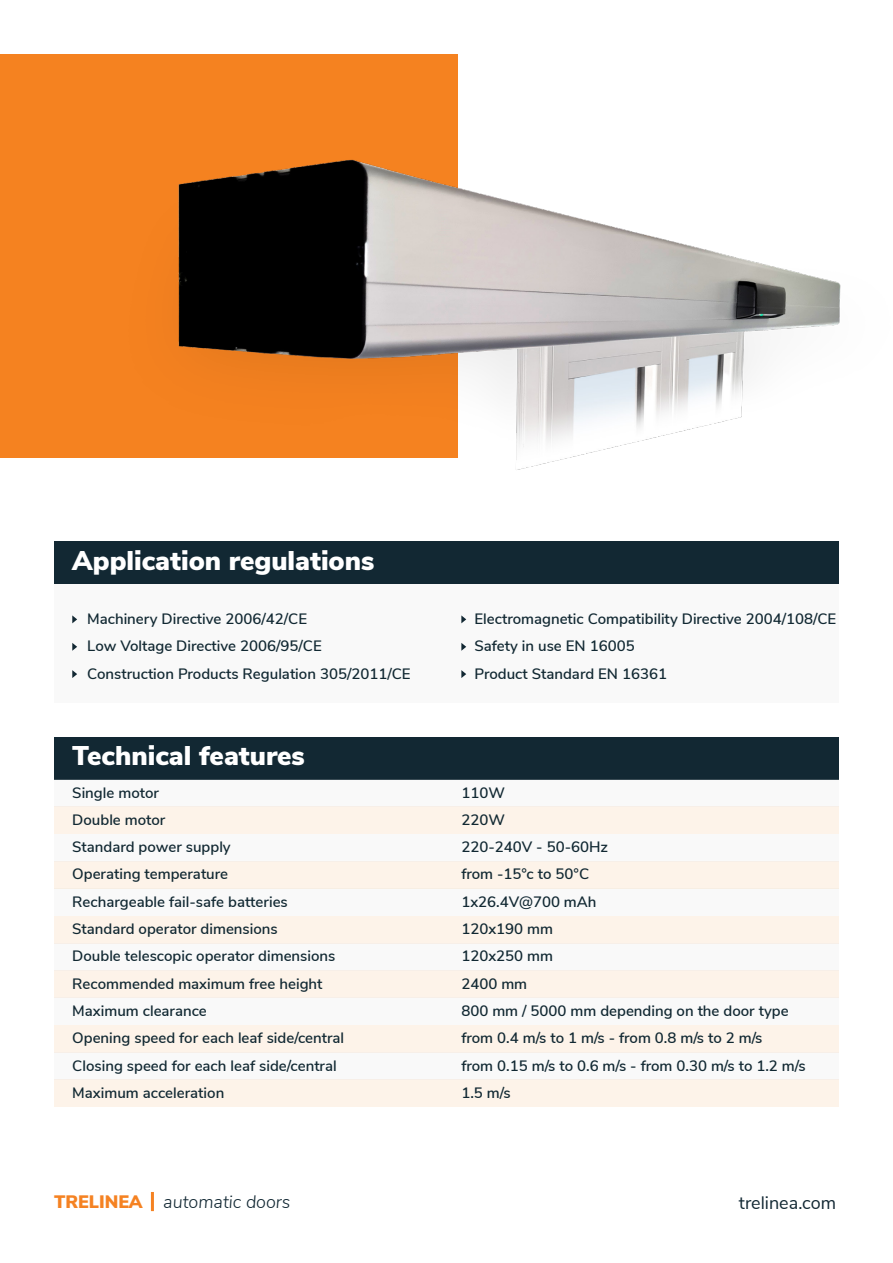
<style>
.page{position:relative;width:893px;height:1263px;background:#fff}
.page>*{position:absolute;margin:0;border:0;box-sizing:border-box;transform-origin:0 0}
.t1{font:900 27px "Nunito Sans";color:#fff}
.t2{font:italic 300 18px "Nunito Sans";color:#122833}
.t3{font:18px "Nunito Sans";color:#122833}
.t4{font:600 15px "Nunito Sans";color:#112832}
.s1{font-weight:900;font-style:normal;color:#f58222}
</style>
<div class="page">
<hr style="left:151px;top:1192px;width:3px;height:19px;background:#f58222">
<div style="left:0;top:54px;width:457px;height:404px;background:#f58220"></div>
<img style="left:178px;top:160px;width:663px;height:310px">
<div style="left:54px;top:580px;width:785px;height:123px;background:#f9f9f9"></div>
<div style="left:54px;top:737px;width:785px;height:42px;background:#122833"></div>
<div style="left:54px;top:888px;width:785px;height:28px;background:#f9f9f9"></div>
<div style="left:54px;top:807px;width:785px;height:27px;background:#fdf3e9"></div>
<div style="left:54px;top:970px;width:785px;height:28px;background:#fdf3e9"></div>
<div style="left:54px;top:861px;width:785px;height:27px;background:#fdf3e9"></div>
<div style="left:54px;top:1025px;width:785px;height:27px;background:#fdf3e9"></div>
<div style="left:54px;top:1080px;width:785px;height:27px;background:#fdf3e9"></div>
<div style="left:54px;top:916px;width:785px;height:27px;background:#fdf3e9"></div>
<div style="left:54px;top:834px;width:785px;height:27px;background:#f9f9f9"></div>
<div style="left:54px;top:779px;width:785px;height:28px;background:#f9f9f9"></div>
<div style="left:54px;top:998px;width:785px;height:27px;background:#f9f9f9"></div>
<div style="left:54px;top:943px;width:785px;height:27px;background:#f9f9f9"></div>
<div style="left:54px;top:1052px;width:785px;height:28px;background:#f9f9f9"></div>
<div style="left:54px;top:541px;width:785px;height:43px;background:#122833"></div>
<svg style="left:72px;top:615px;width:5px;height:8px"></svg>
<svg style="left:72px;top:643px;width:5px;height:8px"></svg>
<svg style="left:72px;top:670px;width:5px;height:8px"></svg>
<svg style="left:461px;top:615px;width:5px;height:8px"></svg>
<svg style="left:461px;top:643px;width:5px;height:8px"></svg>
<svg style="left:461px;top:670px;width:5px;height:8px"></svg>
<p class="t1" style="left:72px;top:540px;width:304px">Application regulations</p>
<p class="t4" style="left:87px;top:608px;width:221px">Machinery Directive 2006/42/CE</p>
<p class="t4" style="left:87px;top:635px;width:236px">Low Voltage Directive 2006/95/CE</p>
<p class="t4" style="left:87px;top:662px;width:325px">Construction Products Regulation 305/2011/CE</p>
<p class="t4" style="left:474px;top:608px;width:363px">Electromagnetic Compatibility Directive 2004/108/CE</p>
<p class="t4" style="left:474px;top:635px;width:162px">Safety in use EN 16005</p>
<p class="t4" style="left:474px;top:662px;width:194px">Product Standard EN 16361</p>
<p class="t1" style="left:72px;top:736px;width:234px">Technical features</p>
<p class="t4" style="left:72px;top:781px;width:88px">Single motor</p>
<p class="t4" style="left:461px;top:781px;width:45px">110W</p>
<p class="t4" style="left:72px;top:809px;width:95px">Double motor</p>
<p class="t4" style="left:461px;top:809px;width:45px">220W</p>
<p class="t4" style="left:72px;top:836px;width:160px">Standard power supply</p>
<p class="t4" style="left:461px;top:836px;width:148px">220-240V - 50-60Hz</p>
<p class="t4" style="left:72px;top:863px;width:157px">Operating temperature</p>
<p class="t4" style="left:461px;top:863px;width:129px">from -15°c to 50°C</p>
<p class="t4" style="left:72px;top:890px;width:217px">Rechargeable fail-safe batteries</p>
<p class="t4" style="left:461px;top:890px;width:137px">1x26.4V@700 mAh</p>
<p class="t4" style="left:72px;top:918px;width:207px">Standard operator dimensions</p>
<p class="t4" style="left:461px;top:918px;width:93px">120x190 mm</p>
<p class="t4" style="left:72px;top:945px;width:265px">Double telescopic operator dimensions</p>
<p class="t4" style="left:461px;top:945px;width:93px">120x250 mm</p>
<p class="t4" style="left:72px;top:972px;width:252px">Recommended maximum free height</p>
<p class="t4" style="left:461px;top:972px;width:67px">2400 mm</p>
<p class="t4" style="left:72px;top:1000px;width:136px">Maximum clearance</p>
<p class="t4" style="left:461px;top:1000px;width:329px">800 mm / 5000 mm depending on the door type</p>
<p class="t4" style="left:72px;top:1027px;width:273px">Opening speed for each leaf side/central</p>
<p class="t4" style="left:461px;top:1027px;width:303px">from 0.4 m/s to 1 m/s - from 0.8 m/s to 2 m/s</p>
<p class="t4" style="left:72px;top:1054px;width:266px">Closing speed for each leaf side/central</p>
<p class="t4" style="left:461px;top:1054px;width:346px">from 0.15 m/s to 0.6 m/s - from 0.30 m/s to 1.2 m/s</p>
<p class="t4" style="left:72px;top:1082px;width:154px">Maximum acceleration</p>
<p class="t4" style="left:461px;top:1082px;width:51px">1.5 m/s</p>
<p class="t2" style="left:54px;top:1189px;width:238px"><span class="s1">TRELINEA</span> automatic doors</p>
<p class="t3" style="left:739px;top:1189px;width:99px">trelinea.com</p>
</div>
